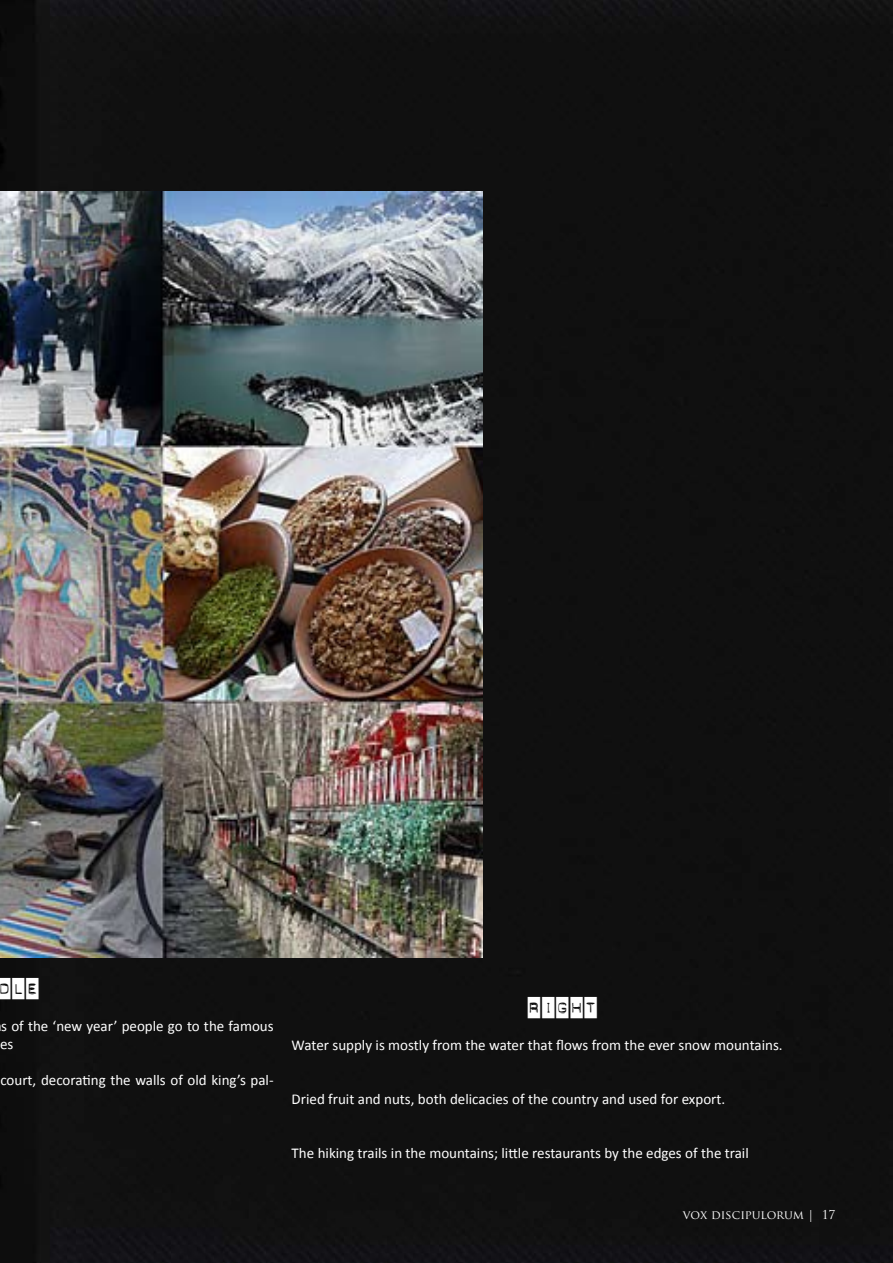
<style>
.page{position:relative;width:893px;height:1263px;background:#fff}
.page>*{position:absolute;margin:0;border:0;box-sizing:border-box;transform-origin:0 0}
.t1{font:21px "My Stuff S Caps SSK";color:#fff}
.t2{font:15px/18px "Calibri";color:#fff}
.t3{font:12px "Trajan Pro";letter-spacing:-.005em;color:#fff}
</style>
<div class="page">
<div style="left:0;top:0;width:893px;height:1262px;background:#101010"></div>
<img style="left:0;top:192px;width:482px;height:765px">
<h1 class="t1" style="left:0;top:978px;width:44px">dle</h1>
<p class="t2" style="left:0;top:1016px;width:275px">s of the ‘new year’ people go to the famous es</p>
<p class="t2" style="left:0;top:1070px;width:275px">court, decorating the walls of old king’s pal-</p>
<h1 class="t1" style="left:530px;top:997px;width:72px">right</h1>
<p class="t2" style="left:292px;top:1036px;width:492px">Water supply is mostly from the water that flows from the ever snow mountains.</p>
<p class="t2" style="left:292px;top:1090px;width:435px">Dried fruit and nuts, both delicacies of the country and used for export.</p>
<p class="t2" style="left:292px;top:1144px;width:459px">The hiking trails in the mountains; little restaurants by the edges of the trail</p>
<p class="t3" style="left:683px;top:1206px;width:154px">VOX DISCIPULORUM | 17</p>
</div>
